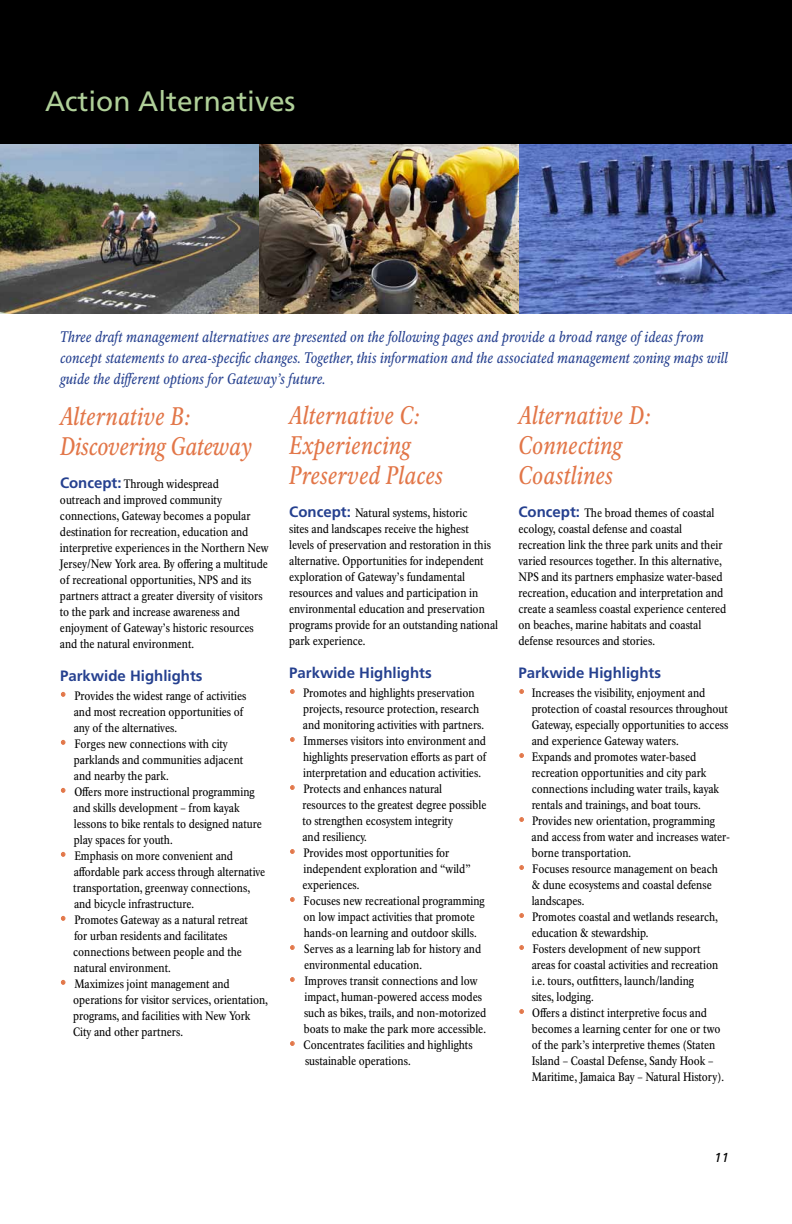
<style>
.page{position:relative;width:792px;height:1224px;background:#fff}
.page>*{position:absolute;margin:0;border:0;box-sizing:border-box;transform-origin:0 0}
.t1{font:28px "Frutiger LT Std";color:#b0d099}
.t2{font:italic 25px/30px "NPS Rawlinson OT Cond";color:#e27648}
.t3{font:italic 15px/21px "NPS Rawlinson OT Cond";color:#25408f}
.t4{font:700 15px "Frutiger LT Std";color:#25408f}
.t5{font:italic 13px "Frutiger LT Std";color:#000}
.t6{font:12px/16px "NPS Rawlinson OT Cond";color:#000}
.s1{font-family:"Frutiger LT Std";font-weight:700;font-size:15px;color:#25408f}
.s2{font-size:16px;color:#e27648}
</style>
<div class="page">
<svg style="left:519px;top:689px;width:5px;height:5px"></svg>
<svg style="left:519px;top:753px;width:5px;height:5px"></svg>
<svg style="left:519px;top:817px;width:5px;height:5px"></svg>
<svg style="left:519px;top:865px;width:5px;height:5px"></svg>
<svg style="left:519px;top:913px;width:5px;height:5px"></svg>
<svg style="left:519px;top:945px;width:5px;height:5px"></svg>
<svg style="left:519px;top:1009px;width:5px;height:5px"></svg>
<svg style="left:290px;top:689px;width:5px;height:5px"></svg>
<svg style="left:290px;top:737px;width:5px;height:5px"></svg>
<svg style="left:290px;top:785px;width:5px;height:5px"></svg>
<svg style="left:290px;top:849px;width:5px;height:5px"></svg>
<svg style="left:290px;top:897px;width:5px;height:5px"></svg>
<svg style="left:290px;top:945px;width:5px;height:5px"></svg>
<svg style="left:290px;top:977px;width:5px;height:5px"></svg>
<svg style="left:290px;top:1041px;width:5px;height:5px"></svg>
<img style="left:0;top:144px;width:259px;height:170px">
<img style="left:259px;top:144px;width:261px;height:170px">
<img style="left:520px;top:144px;width:272px;height:170px">
<div style="left:0;top:0;width:792px;height:144px;background:#000"></div>
<svg style="left:61px;top:692px;width:4px;height:5px"></svg>
<svg style="left:61px;top:740px;width:4px;height:5px"></svg>
<svg style="left:61px;top:788px;width:4px;height:5px"></svg>
<svg style="left:61px;top:852px;width:4px;height:5px"></svg>
<svg style="left:61px;top:916px;width:4px;height:5px"></svg>
<svg style="left:61px;top:980px;width:4px;height:5px"></svg>
<h1 class="t1" style="left:45px;top:85px;width:252px">Action Alternatives</h1>
<p class="t3" style="left:60px;top:326px;width:670px">Three draft management alternatives are presented on the following pages and provide a broad range of ideas from concept statements to area-specific changes. Together, this information and the associated management zoning maps will guide the different options for Gateway’s future.</p>
<h2 class="t2" style="left:60px;top:401px;width:194px">Alternative B:<br>Discovering Gateway</h2>
<p class="t6" style="left:60px;top:475px;width:210px"><span class="s1">Concept:</span> Through widespread<br>outreach and improved community connections, Gateway becomes a popular destination for recreation, education and interpretive experiences in the Northern New Jersey/New York area. By offering a multitude of recreational opportunities, NPS and its partners attract a greater diversity of visitors to the park and increase awareness and enjoyment of Gateway’s historic resources and the natural environment.</p>
<p class="t4" style="left:60px;top:667px;width:144px">Parkwide Highlights</p>
<p class="t6" style="left:74px;top:687px;width:174px;text-indent:-14px"><span class="s2">•</span> Provides the widest range of activities and most recreation opportunities of any of the alternatives.</p>
<p class="t6" style="left:74px;top:735px;width:171px;text-indent:-14px"><span class="s2">•</span> Forges new connections with city parklands and communities adjacent and nearby the park.</p>
<p class="t6" style="left:73px;top:783px;width:190px;text-indent:-13px"><span class="s2">•</span> Offers more instructional programming and skills development – from kayak lessons to bike rentals to designed nature play spaces for youth.</p>
<p class="t6" style="left:73px;top:847px;width:194px;text-indent:-13px"><span class="s2">•</span> Emphasis on more convenient and affordable park access through alternative transportation, greenway connections, and bicycle infrastructure.</p>
<p class="t6" style="left:73px;top:911px;width:176px;text-indent:-13px"><span class="s2">•</span> Promotes Gateway as a natural retreat for urban residents and facilitates connections between people and the natural environment.</p>
<p class="t6" style="left:73px;top:975px;width:196px;text-indent:-13px"><span class="s2">•</span> Maximizes joint management and operations for visitor services, orientation, programs, and facilities with New York City and other partners.</p>
<h2 class="t2" style="left:289px;top:400px;width:155px">Alternative C:<br>Experiencing<br>Preserved Places</h2>
<p class="t6" style="left:289px;top:505px;width:210px"><span class="s1">Concept:</span> Natural systems, historic<br>sites and landscapes receive the highest<br>levels of preservation and restoration in this alternative. Opportunities for independent exploration of Gateway’s fundamental resources and values and participation in environmental education and preservation programs provide for an outstanding national park experience.</p>
<p class="t4" style="left:289px;top:664px;width:144px">Parkwide Highlights</p>
<p class="t6" style="left:303px;top:685px;width:183px;text-indent:-14px"><span class="s2">•</span> Promotes and highlights preservation projects, resource protection, research and monitoring activities with partners.</p>
<p class="t6" style="left:303px;top:733px;width:185px;text-align:justify;text-indent:-14px"><span class="s2">•</span> Immerses visitors into environment and highlights preservation efforts as part of interpretation and education activities.</p>
<p class="t6" style="left:302px;top:781px;width:186px;text-indent:-13px"><span class="s2">•</span> Protects and enhances natural resources to the greatest degree possible to strengthen ecosystem integrity<br>and resiliency.</p>
<p class="t6" style="left:302px;top:845px;width:170px;text-indent:-13px"><span class="s2">•</span> Provides most opportunities for independent exploration and “wild” experiences.</p>
<p class="t6" style="left:289px;top:893px;width:197px;text-align:center"><span class="s2">•</span> Focuses new recreational programming on low impact activities that promote hands-on learning and outdoor skills.</p>
<p class="t6" style="left:304px;top:941px;width:179px;text-indent:-15px"><span class="s2">•</span> Serves as a learning lab for history and environmental education.</p>
<p class="t6" style="left:304px;top:973px;width:184px;text-indent:-15px"><span class="s2">•</span> Improves transit connections and low impact, human-powered access modes such as bikes, trails, and non-motorized boats to make the park more accessible.</p>
<p class="t6" style="left:305px;top:1037px;width:169px;text-indent:-16px"><span class="s2">•</span> Concentrates facilities and highlights sustainable operations.</p>
<h2 class="t2" style="left:518px;top:400px;width:134px">Alternative D:<br>Connecting<br>Coastlines</h2>
<p class="t6" style="left:518px;top:505px;width:209px"><span class="s1">Concept:</span> The broad themes of coastal ecology, coastal defense and coastal recreation link the three park units and their varied resources together. In this alternative, NPS and its partners emphasize water-based recreation, education and interpretation and create a seamless coastal experience centered on beaches, marine habitats and coastal defense resources and stories.</p>
<p class="t4" style="left:518px;top:664px;width:144px">Parkwide Highlights</p>
<p class="t6" style="left:532px;top:685px;width:198px;text-indent:-13px"><span class="s2">•</span> Increases the visibility, enjoyment and protection of coastal resources throughout Gateway, especially opportunities to access and experience Gateway waters.</p>
<p class="t6" style="left:532px;top:749px;width:189px;text-indent:-13px"><span class="s2">•</span> Expands and promotes water-based recreation opportunities and city park connections including water trails, kayak rentals and trainings, and boat tours.</p>
<p class="t6" style="left:532px;top:813px;width:200px;text-indent:-13px"><span class="s2">•</span> Provides new orientation, programming and access from water and increases water&shy;borne transportation.</p>
<p class="t6" style="left:532px;top:861px;width:188px;text-indent:-13px"><span class="s2">•</span> Focuses resource management on beach &amp; dune ecosystems and coastal defense landscapes.</p>
<p class="t6" style="left:532px;top:909px;width:188px;text-indent:-13px"><span class="s2">•</span> Promotes coastal and wetlands research, education &amp; stewardship.</p>
<p class="t6" style="left:532px;top:941px;width:188px;text-indent:-13px"><span class="s2">•</span> Fosters development of new support areas for coastal activities and recreation i.e. tours, outfitters, launch/landing sites, lodging.</p>
<p class="t6" style="left:532px;top:1005px;width:194px;text-indent:-13px"><span class="s2">•</span> Offers a distinct interpretive focus and becomes a learning center for one or two of the park’s interpretive themes (Staten Island – Coastal Defense, Sandy Hook – Maritime, Jamaica Bay – Natural History).</p>
<p class="t5" style="left:715px;top:1150px;width:16px">11</p>
</div>
